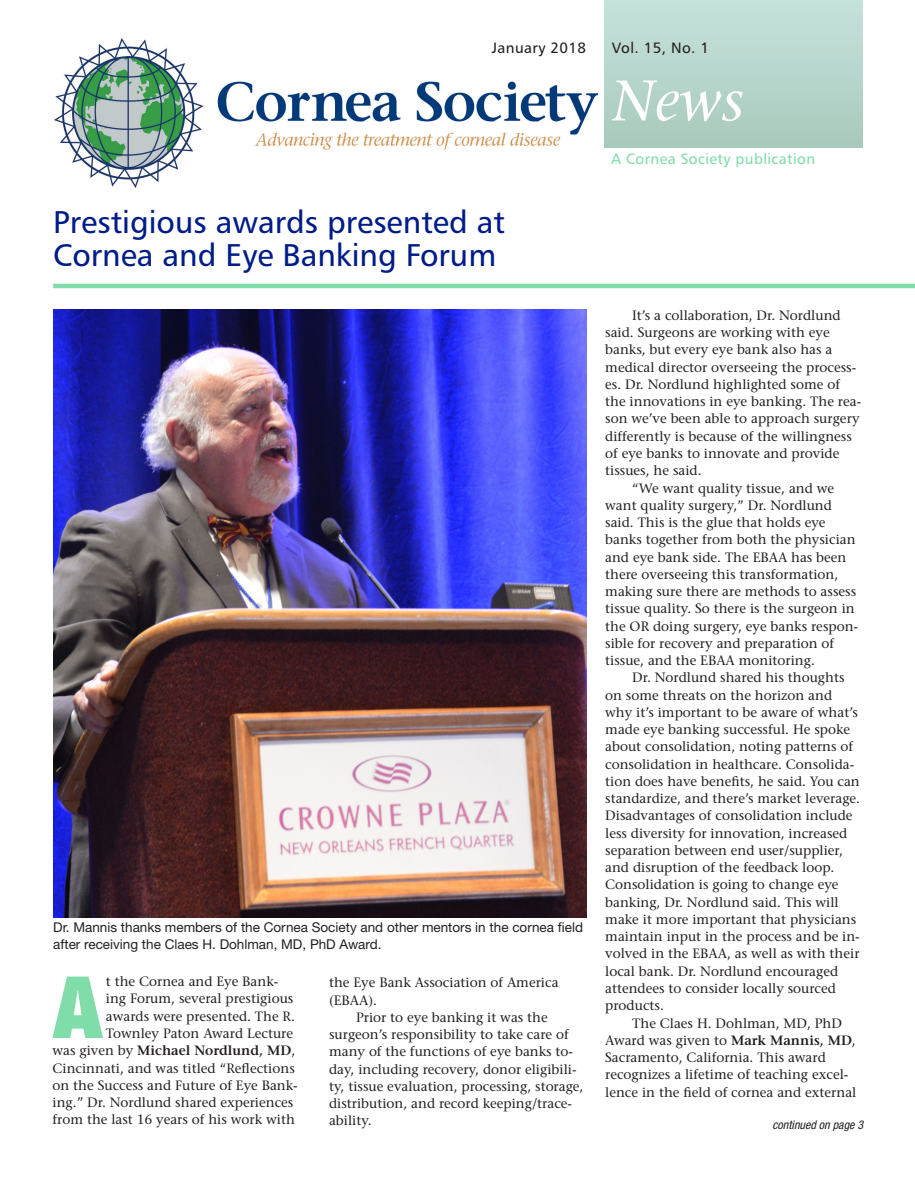
<style>
.page{position:relative;width:915px;height:1189px;background:#fff}
.page>*{position:absolute;margin:0;border:0;box-sizing:border-box;transform-origin:0 0}
.First_Paragraph{font:900 condensed 85.95px "Helvetica Neue LT Std";color:#80ddaa}
.t1{font:italic 57px "Stone Serif";color:#fff}
.Headline{font:31.5px "Humanist 777 BT Roman B";color:#001c88}
.t2{font:15px "Humanist 777 BT Roman B";letter-spacing:.025em;color:#80ddaa}
.t3{font:15px "Humanist 777 BT Roman B";letter-spacing:.025em;color:#231f20}
.Main_Text{font:13.5px/17.2px "Stone Serif";color:#231f20}
.First_Paragraph-2{font:13.5px "Stone Serif";color:#231f20}
.t4{font:13.5px/16.5px "Helvetica Neue LT Std";color:#231f20}
.First_Paragraph-3{font:600 13.5px "Stone Serif";color:#231f20}
.t5{font:italic condensed 12px "Helvetica Neue LT Std";color:#231f20}
.s1{font-weight:400}
.s2{font-weight:600}
</style>
<div class="page">
<div style="left:604px;top:0;width:258px;height:148px;background:linear-gradient(to bottom,#c5e3dc,#a9c9bc)"></div>
<img style="left:54px;top:38px;width:150px;height:150px">
<img style="left:217px;top:81px;width:380px;height:69px">
<hr style="left:53px;top:284px;width:862px;height:4px;background:#80ddaa">
<img style="left:53px;top:310px;width:534px;height:607px">
<p class="t3" style="left:492px;top:38px;width:96px">January 2018</p>
<p class="t3" style="left:612px;top:38px;width:99px">Vol. 15, No. 1</p>
<p class="t1" style="left:612px;top:67px;width:134px">News</p>
<p class="Headline" style="left:53px;top:202px;width:453px">Prestigious awards presented at</p>
<p class="Headline" style="left:53px;top:235px;width:445px">Cornea and Eye Banking Forum</p>
<p class="t4" style="left:53px;top:918px;width:531px">Dr. Mannis thanks members of the Cornea Society and other mentors in the cornea field after receiving the Claes H. Dohlman, MD, PhD Award.</p>
<p class="First_Paragraph" style="left:53px;top:952px;width:51px">A</p>
<p class="First_Paragraph-2" style="left:106px;top:973px;width:174px">t the Cornea and Eye Bank-</p>
<p class="First_Paragraph-2" style="left:106px;top:990px;width:189px">ing Forum, several prestigious</p>
<p class="First_Paragraph-2" style="left:106px;top:1008px;width:191px">awards were presented. The R.</p>
<p class="First_Paragraph-2" style="left:106px;top:1025px;width:189px">Townley Paton Award Lecture</p>
<p class="First_Paragraph-3" style="left:52px;top:1042px;width:244px"><span class="s1">was given by</span> Michael Nordlund, MD<span class="s1">,</span></p>
<p class="First_Paragraph-2" style="left:52px;top:1059px;width:244px">Cincinnati, and was titled “Reflections</p>
<p class="First_Paragraph-2" style="left:52px;top:1077px;width:247px">on the Success and Future of Eye Bank-</p>
<p class="First_Paragraph-2" style="left:52px;top:1094px;width:242px">ing.” Dr. Nordlund shared experiences</p>
<p class="First_Paragraph-2" style="left:52px;top:1111px;width:244px">from the last 16 years of his work with</p>
<p class="Main_Text" style="left:329px;top:974px;width:231px">the Eye Bank Association of America (EBAA).</p>
<p class="Main_Text" style="left:329px;top:1008px;width:256px;text-indent:27px">Prior to eye banking it was the surgeon’s responsibility to take care of many of the functions of eye banks to&shy;day, including recovery, donor eligibili&shy;ty, tissue evaluation, processing, storage, distribution, and record keeping/trace&shy;ability.</p>
<p class="t2" style="left:611px;top:149px;width:206px">A Cornea Society publication</p>
<p class="Main_Text" style="left:605px;top:307px;width:257px;text-indent:27px">It’s a collaboration, Dr. Nordlund said. Surgeons are working with eye banks, but every eye bank also has a medical director overseeing the process&shy;es. Dr. Nordlund highlighted some of the innovations in eye banking. The rea&shy;son we’ve been able to approach surgery differently is because of the willingness of eye banks to innovate and provide tissues, he said.</p>
<p class="Main_Text" style="left:605px;top:479px;width:254px;text-indent:27px">“We want quality tissue, and we want quality surgery,” Dr. Nordlund said. This is the glue that holds eye banks together from both the physician and eye bank side. The EBAA has been there overseeing this transformation, making sure there are methods to assess tissue quality. So there is the surgeon in the OR doing surgery, eye banks respon&shy;sible for recovery and preparation of tissue, and the EBAA monitoring.</p>
<p class="Main_Text" style="left:605px;top:669px;width:256px;text-indent:27px">Dr. Nordlund shared his thoughts on some threats on the horizon and why it’s important to be aware of what’s made eye banking successful. He spoke about consolidation, noting patterns of consolidation in healthcare. Consolida&shy;tion does have benefits, he said. You can standardize, and there’s market leverage.<br>Disadvantages of consolidation include less diversity for innovation, increased separation between end user/supplier, and disruption of the feedback loop.<br>Consolidation is going to change eye banking, Dr. Nordlund said. This will make it more important that physicians maintain input in the process and be in&shy;volved in the EBAA, as well as with their local bank. Dr. Nordlund encouraged attendees to consider locally sourced products.</p>
<p class="Main_Text" style="left:605px;top:1014px;width:253px;text-indent:27px">The Claes H. Dohlman, MD, PhD Award was given to <span class="s2">Mark Mannis, MD</span>, Sacramento, California. This award recognizes a lifetime of teaching excel&shy;lence in the field of cornea and external</p>
<p class="t5" style="left:772px;top:1117px;width:92px">continued on page 3</p>
</div>
